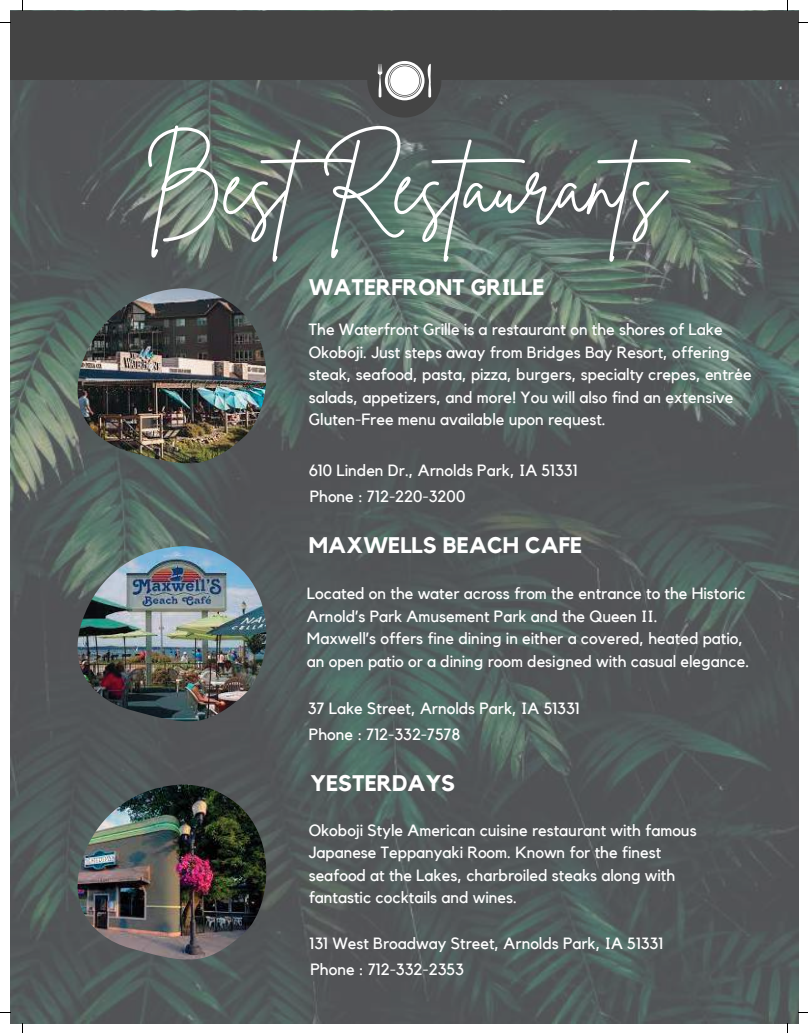
<style>
.page{position:relative;width:808px;height:1033px;background:#fff}
.page>*{position:absolute;margin:0;border:0;box-sizing:border-box;transform-origin:0 0}
.t1{font:83.25px "Brittany Signature";color:#fff}
.t2{font:700 22.5px "Kollektif";color:#fff}
.t3{font:16.25px/22.5px "Kollektif";color:#fff}
</style>
<div class="page">
<img style="left:10px;top:10px;width:788px;height:1013px">
<div style="left:10px;top:11px;width:788px;height:68px;background:#444"></div>
<div style="left:367px;top:43px;width:74px;height:74px;background:#444;border-radius:50%"></div>
<img style="left:76px;top:784px;width:193px;height:175px">
<img style="left:76px;top:288px;width:193px;height:175px">
<img style="left:76px;top:546px;width:193px;height:175px">
<svg style="left:377px;top:61px;width:54px;height:39px"></svg>
<h1 class="t1" style="left:144px;top:131px;width:571px">BestRestaurants</h1>
<h2 class="t2" style="left:309px;top:276px;width:237px">WATERFRONT GRILLE</h2>
<p class="t3" style="left:309px;top:319px;width:444px">The Waterfront Grille is a restaurant on the shores of Lake Okoboji. Just steps away from Bridges Bay Resort, offering steak, seafood, pasta, pizza, burgers, specialty crepes, entrée salads, appetizers, and more! You will also find an extensive Gluten-Free menu available upon request.</p>
<p class="t3" style="left:309px;top:457px;width:270px;line-height:26px">610 Linden Dr., Arnolds Park, IA 51331<br>Phone : 712-220-3200</p>
<h2 class="t2" style="left:309px;top:534px;width:275px">MAXWELLS BEACH CAFE</h2>
<p class="t3" style="left:307px;top:582px;width:444px">Located on the water across from the entrance to the Historic Arnold’s Park Amusement Park and the Queen II.<br>Maxwell’s offers fine dining in either a covered, heated patio, an open patio or a dining room designed with casual elegance.</p>
<p class="t3" style="left:308px;top:696px;width:273px;line-height:26px">37 Lake Street, Arnolds Park, IA 51331<br>Phone : 712-332-7578</p>
<h2 class="t2" style="left:310px;top:772px;width:146px">YESTERDAYS</h2>
<p class="t3" style="left:309px;top:819px;width:389px">Okoboji Style American cuisine restaurant with famous Japanese Teppanyaki Room. Known for the finest seafood at the Lakes, charbroiled steaks along with fantastic cocktails and wines.</p>
<p class="t3" style="left:309px;top:930px;width:355px;line-height:26px">131 West Broadway Street, Arnolds Park, IA 51331<br>Phone : 712-332-2353</p>
</div>
